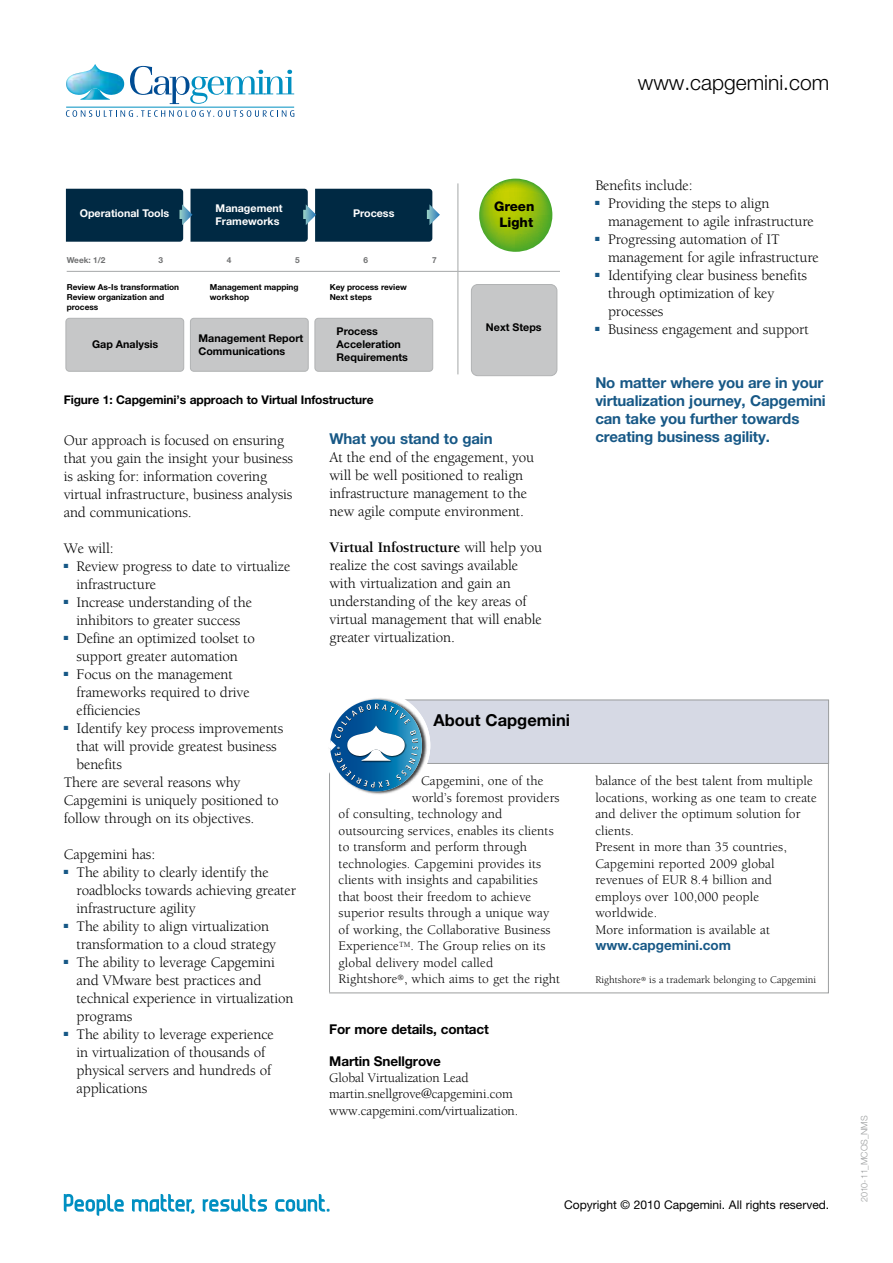
<style>
.page{position:relative;width:893px;height:1263px;background:#fff}
.page>*{position:absolute;margin:0;border:0;box-sizing:border-box;transform-origin:0 0}
.t1{font:300 21px "Helvetica Neue LT Std";color:#000}
.t2{font:700 16.5px "Helvetica Neue LT Std";color:#000}
.t3{font:15px/18px "Berkeley";letter-spacing:-.01em;color:#000}
.t4{font:700 15px/18px "Helvetica Neue";letter-spacing:-.01em;color:#175886}
.t5{font:700 15px "Helvetica Neue LT Std";letter-spacing:-.01em;color:#175886}
.t6{font:13.5px/16.5px "Berkeley";letter-spacing:.005em;color:#000}
.t7{font:700 13.5px "Helvetica Neue LT Std";letter-spacing:-.01em;color:#000}
.t8{font:700 13.5px "Helvetica Neue LT Std";color:#175886}
.t9{font:800 13.35px/15.9px "Helvetica Neue";color:#000;text-align:center}
.t10{font:700 12px "Helvetica Neue";letter-spacing:-.01em;color:#000}
.t11{font:12px "Helvetica Neue";color:#000}
.t12{font:700 10.65px/12.9px "Helvetica Neue";color:#000}
.t13{font:700 10.65px/12.9px "Helvetica Neue";color:#fff}
.t14{font:10.5px "Berkeley";letter-spacing:.005em;color:#000}
.t15{font:300 9px "Helvetica Neue LT Std";letter-spacing:-.01em;color:#9c9e9f}
.t16{font:700 8.25px/9.9px "Helvetica Neue";color:#000}
.t17{font:700 8.25px "Helvetica Neue";color:#707172}
.t18{font:6px "Zapf Dingbats";color:#175886}
.s1{font-weight:700}
</style>
<div class="page">
<div style="left:315px;top:318px;width:118px;height:53px;background:#c6c7c8;border-radius:3px"></div>
<div style="left:315px;top:318px;width:118px;height:53px;border:1px solid #b1b3b4;border-radius:3px"></div>
<div style="left:190px;top:318px;width:118px;height:53px;background:#c6c7c8;border-radius:3px"></div>
<div style="left:190px;top:318px;width:118px;height:53px;border:1px solid #b1b3b4;border-radius:3px"></div>
<div style="left:66px;top:318px;width:118px;height:53px;background:#c6c7c8;border-radius:3px"></div>
<div style="left:66px;top:318px;width:118px;height:53px;border:1px solid #b1b3b4;border-radius:3px"></div>
<svg style="left:66px;top:189px;width:374px;height:53px;background:#10374f"></svg>
<svg style="left:479px;top:179px;width:73px;height:73px"></svg>
<div style="left:471px;top:284px;width:86px;height:92px;background:#c6c7c8;border-radius:6px"></div>
<div style="left:471px;top:284px;width:86px;height:92px;border:1px solid #b1b3b4;border-radius:6px"></div>
<hr style="left:457px;top:183px;width:1px;height:191px;background:#b1b3b4">
<hr style="left:67px;top:271px;width:493px;height:1px;background:#b1b3b4">
<img style="left:80px;top:95px;width:30px;height:5px">
<img style="left:66px;top:64px;width:58px;height:31px">
<svg style="left:130px;top:66px;width:164px;height:38px"></svg>
<svg style="left:66px;top:110px;width:228px;height:7px"></svg>
<hr style="left:66px;top:107px;width:228px;height:1px;background:#008fc1">
<svg style="left:64px;top:1194px;width:60px;height:22px"></svg>
<svg style="left:132px;top:1194px;width:62px;height:19px"></svg>
<svg style="left:275px;top:1194px;width:55px;height:17px"></svg>
<svg style="left:203px;top:1194px;width:64px;height:17px"></svg>
<svg style="left:329px;top:764px;width:500px;height:230px"></svg>
<div style="left:386px;top:700px;width:443px;height:63px;background:#d6d9e4"></div>
<div style="left:386px;top:700px;width:443px;height:64px;border:1px solid #9c9e9f"></div>
<svg style="left:329px;top:698px;width:101px;height:101px"></svg>
<h1 class="t1" style="left:638px;top:70px;width:193px">www.capgemini.com</h1>
<p class="t13" style="left:80px;top:207px;width:91px">Operational Tools</p>
<p class="t13" style="left:216px;top:201px;width:69px">Management<br>Frameworks</p>
<p class="t13" style="left:353px;top:207px;width:43px">Process</p>
<p class="t17" style="left:67px;top:255px;width:40px">Week: 1/2</p>
<p class="t16" style="left:67px;top:282px;width:114px">Review As-Is transformation<br>Review organization and process</p>
<p class="t16" style="left:210px;top:282px;width:90px">Management mapping workshop</p>
<p class="t16" style="left:330px;top:282px;width:79px">Key process review<br>Next steps</p>
<p class="t17" style="left:159px;top:255px;width:6px">3</p>
<p class="t17" style="left:227px;top:255px;width:6px">4</p>
<p class="t17" style="left:295px;top:255px;width:6px">5</p>
<p class="t17" style="left:364px;top:255px;width:6px">6</p>
<p class="t17" style="left:432px;top:255px;width:6px">7</p>
<p class="t9" style="left:494px;top:199px;width:42px">Green<br>Light</p>
<p class="t12" style="left:92px;top:338px;width:68px">Gap Analysis</p>
<p class="t12" style="left:198px;top:331px;width:106px">Management Report<br>Communications</p>
<p class="t12" style="left:337px;top:325px;width:73px">Process<br>Acceleration<br>Requirements</p>
<p class="t12" style="left:486px;top:321px;width:57px">Next Steps</p>
<p class="t10" style="left:64px;top:393px;width:311px">Figure 1: Capgemini’s approach to Virtual Infostructure</p>
<p class="t3" style="left:595px;top:176px;width:99px">Benefits include:</p>
<p class="t18" style="left:595px;top:200px;width:6px">■</p>
<p class="t3" style="left:608px;top:194px;width:207px">Providing the steps to align management to agile infrastructure</p>
<p class="t18" style="left:595px;top:236px;width:6px">■</p>
<p class="t3" style="left:608px;top:230px;width:212px">Progressing automation of IT management for agile infrastructure</p>
<p class="t18" style="left:595px;top:272px;width:6px">■</p>
<p class="t3" style="left:608px;top:266px;width:201px">Identifying clear business benefits through optimization of key processes</p>
<p class="t18" style="left:595px;top:326px;width:6px">■</p>
<p class="t3" style="left:608px;top:320px;width:202px">Business engagement and support</p>
<p class="t4" style="left:595px;top:373px;width:232px">No matter where you are in your virtualization journey, Capgemini can take you further towards</p>
<p class="t3" style="left:64px;top:431px;width:231px">Our approach is focused on ensuring that you gain the insight your business is asking for: information covering virtual infrastructure, business analysis and communications.</p>
<p class="t3" style="left:64px;top:539px;width:51px">We will:</p>
<p class="t18" style="left:64px;top:563px;width:6px">■</p>
<p class="t3" style="left:77px;top:557px;width:216px">Review progress to date to virtualize infrastructure</p>
<p class="t18" style="left:64px;top:599px;width:6px">■</p>
<p class="t3" style="left:77px;top:593px;width:177px">Increase understanding of the inhibitors to greater success</p>
<p class="t18" style="left:64px;top:635px;width:6px">■</p>
<p class="t3" style="left:77px;top:629px;width:180px">Define an optimized toolset to support greater automation</p>
<p class="t18" style="left:64px;top:671px;width:6px">■</p>
<p class="t3" style="left:77px;top:665px;width:175px">Focus on the management frameworks required to drive efficiencies</p>
<p class="t18" style="left:64px;top:725px;width:6px">■</p>
<p class="t3" style="left:77px;top:719px;width:208px">Identify key process improvements</p>
<p class="t3" style="left:77px;top:737px;width:202px">that will provide greatest business</p>
<p class="t3" style="left:77px;top:755px;width:47px">benefits</p>
<p class="t3" style="left:64px;top:773px;width:178px">There are several reasons why</p>
<p class="t3" style="left:64px;top:791px;width:217px">Capgemini is uniquely positioned to</p>
<p class="t3" style="left:64px;top:809px;width:192px">follow through on its objectives.</p>
<p class="t3" style="left:64px;top:845px;width:93px">Capgemini has:</p>
<p class="t18" style="left:64px;top:869px;width:6px">■</p>
<p class="t3" style="left:77px;top:863px;width:221px">The ability to clearly identify the roadblocks towards achieving greater infrastructure agility</p>
<p class="t18" style="left:64px;top:923px;width:6px">■</p>
<p class="t3" style="left:77px;top:917px;width:201px">The ability to align virtualization transformation to a cloud strategy</p>
<p class="t18" style="left:64px;top:959px;width:6px">■</p>
<p class="t3" style="left:77px;top:953px;width:218px">The ability to leverage Capgemini and VMware best practices and technical experience in virtualization programs</p>
<p class="t18" style="left:64px;top:1031px;width:6px">■</p>
<p class="t3" style="left:77px;top:1025px;width:199px">The ability to leverage experience in virtualization of thousands of physical servers and hundreds of applications</p>
<p class="t5" style="left:330px;top:430px;width:164px">What you stand to gain</p>
<p class="t4" style="left:595px;top:427px;width:176px">creating business agility.</p>
<p class="t3" style="left:330px;top:449px;width:206px">At the end of the engagement, you will be well positioned to realign infrastructure management to the new agile compute environment.</p>
<p class="t3" style="left:330px;top:539px;width:214px"><span class="s1">Virtual Infostructure</span> will help you realize the cost savings available with virtualization and gain an understanding of the key areas of virtual management that will enable greater virtualization.</p>
<p class="t2" style="left:433px;top:710px;width:138px">About Capgemini</p>
<p class="t6" style="left:421px;top:773px;width:124px">Capgemini, one of the</p>
<p class="t6" style="left:412px;top:789px;width:149px">world’s foremost providers</p>
<p class="t6" style="left:339px;top:806px;width:165px">of consulting, technology and</p>
<p class="t6" style="left:339px;top:822px;width:217px">outsourcing services, enables its clients</p>
<p class="t6" style="left:339px;top:839px;width:190px">to transform and perform through</p>
<p class="t6" style="left:339px;top:855px;width:204px">technologies. Capgemini provides its</p>
<p class="t6" style="left:339px;top:872px;width:201px">clients with insights and capabilities</p>
<p class="t6" style="left:339px;top:888px;width:194px">that boost their freedom to achieve</p>
<p class="t6" style="left:339px;top:905px;width:212px">superior results through a unique way</p>
<p class="t6" style="left:339px;top:921px;width:213px">of working, the Collaborative Business</p>
<p class="t6" style="left:339px;top:938px;width:208px">Experience<sup>TM</sup>. The Group relies on its</p>
<p class="t6" style="left:339px;top:954px;width:156px">global delivery model called</p>
<p class="t6" style="left:339px;top:971px;width:223px">Rightshore<sup>®</sup>, which aims to get the right</p>
<p class="t7" style="left:329px;top:1020px;width:161px">For more details, contact</p>
<p class="t7" style="left:329px;top:1053px;width:113px">Martin Snellgrove</p>
<p class="t6" style="left:329px;top:1070px;width:190px">Global Virtualization Lead martin.snellgrove@capgemini.com www.capgemini.com/virtualization.</p>
<p class="t6" style="left:595px;top:773px;width:223px">balance of the best talent from multiple locations, working as one team to create and deliver the optimum solution for clients.<br>Present in more than 35 countries,<br>Capgemini reported 2009 global revenues of EUR 8.4 billion and employs over 100,000 people worldwide.<br>More information is available at</p>
<p class="t8" style="left:595px;top:937px;width:137px">www.capgemini.com</p>
<p class="t14" style="left:595px;top:974px;width:222px">Rightshore<sup>®</sup> is a trademark belonging to Capgemini</p>
<p class="t11" style="left:564px;top:1197px;width:266px">Copyright © 2010 Capgemini. All rights reserved.</p>
<p class="t15" style="left:859px;top:1202px;width:88px;rotate:-90deg">2010-11_MCOS_NMS</p>
</div>
